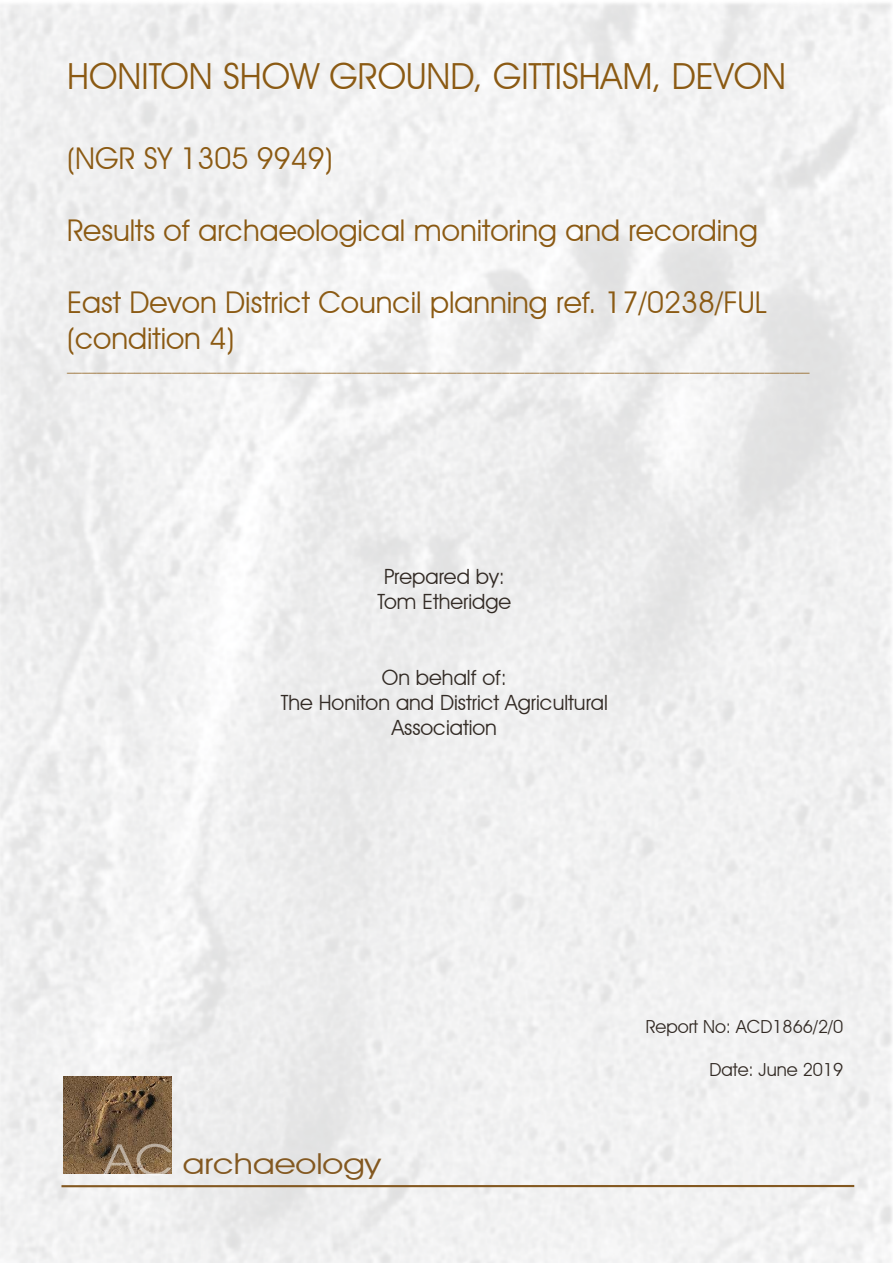
<style>
.page{position:relative;width:893px;height:1263px;background:#fff}
.page>*{position:absolute;margin:0;border:0;box-sizing:border-box;transform-origin:0 0}
.t1{font:36px "Avant Garde IT Cby BT";color:#8b5a13}
.t2{font:30px/36px "Avant Garde IT Cby BT";color:#8b5a13}
.t3{font:28.8px "Avant Garde IT Cby BT";color:#835820;scale:1.19 1}
.t4{font:21px/25.2px "Avant Garde IT Cby BT";color:#322a24;text-align:center}
.t5{font:18px "Avant Garde IT Cby BT";color:#322a24}
.t6{font:15px "Avant Garde IT Cby BT";color:#8b5a13}
.s1{font-size:43.35px;color:rgb(255 255 255/.5)}
</style>
<div class="page">
<img style="left:0;top:3px;width:892px;height:1260px">
<img style="left:63px;top:1076px;width:109px;height:97px">
<hr style="left:61px;top:1185px;width:793px;height:2px;background:#835820">
<p class="t1" style="left:67px;top:61px;width:721px">HONITON SHOW GROUND, GITTISHAM, DEVON</p>
<p class="t2" style="left:67px;top:143px;width:267px">(NGR SY 1305 9949)</p>
<p class="t2" style="left:67px;top:215px;width:692px">Results of archaeological monitoring and recording</p>
<p class="t2" style="left:67px;top:287px;width:701px">East Devon District Council planning ref. 17/0238/FUL (condition 4)</p>
<p class="t6" style="left:67px;top:359px;width:744px">___________________________________________________________________________________________________</p>
<p class="t4" style="left:377px;top:566px;width:135px">Prepared by:<br>Tom Etheridge</p>
<p class="t4" style="left:281px;top:667px;width:329px">On behalf of:<br>The Honiton and District Agricultural<br>Association</p>
<p class="t3" style="left:104px;top:1152px;width:234px"><span class="s1">AC</span> archaeology</p>
<p class="t5" style="left:646px;top:1019px;width:199px">Report No: ACD1866/2/0</p>
<p class="t5" style="left:709px;top:1062px;width:135px">Date: June 2019</p>
</div>
